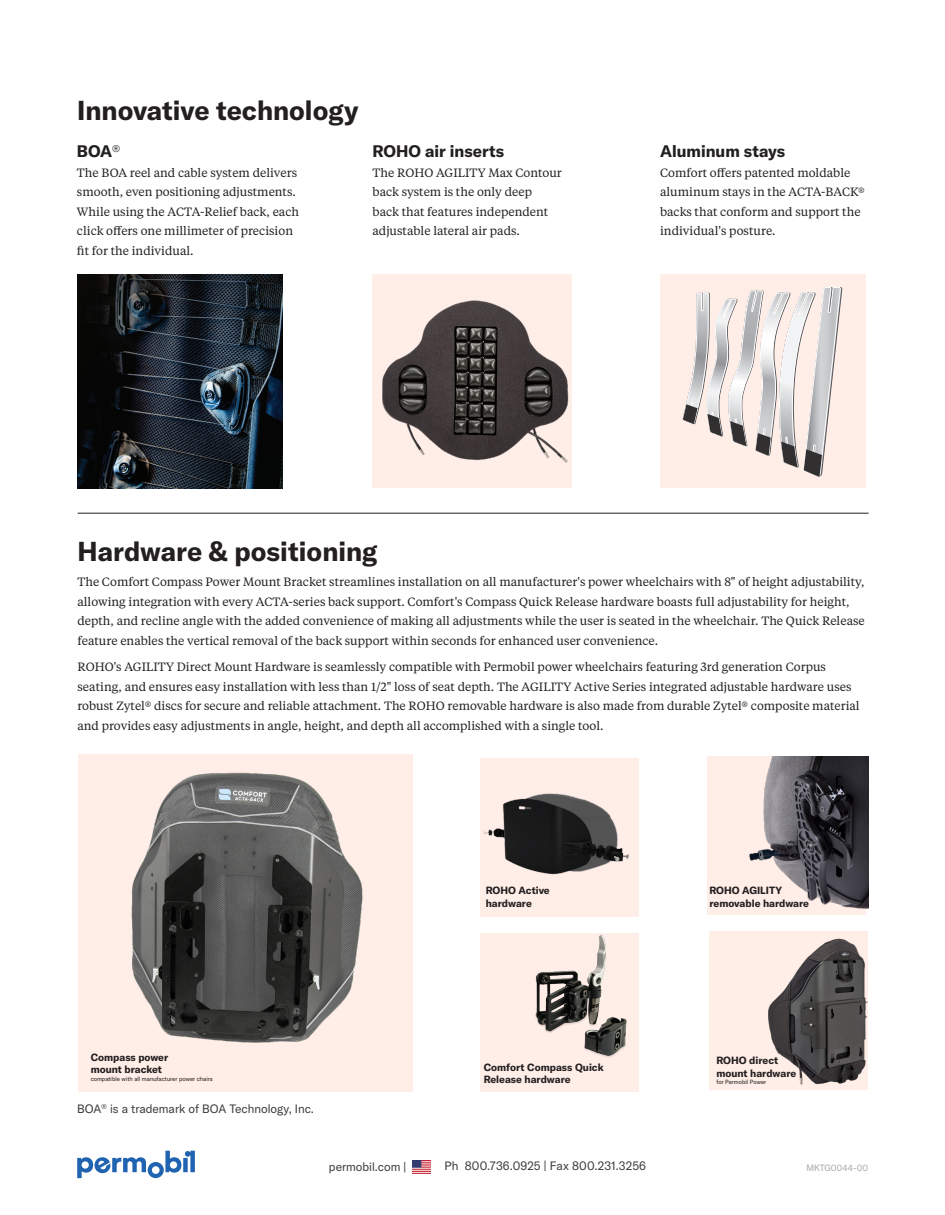
<style>
.page{position:relative;width:945px;height:1215px;background:#fff}
.page>*{position:absolute;margin:0;border:0;box-sizing:border-box;transform-origin:0 0}
.t1{font:700 27px "GT America";color:#231f20}
.Sub_Header{font:700 16.5px "GT America";color:#231f20}
.Body_Copy{font:12px/19.5px "Tiempos Text";color:#231f20}
.t2{font:12px "GT America";color:#3e3e3f}
.Sub_Header-2{font:700 10.35px/12.9px "GT America";color:#231f20}
.t3{font:9px "GT America";color:#a8a9ad}
.Sub_Header-3{font:6px "GT America";color:#231f20}
</style>
<div class="page">
<img style="left:413px;top:1161px;width:18px;height:12px">
<svg style="left:77px;top:1151px;width:118px;height:27px"></svg>
<div style="left:78px;top:754px;width:335px;height:337px;background:#ffede7"></div>
<div style="left:373px;top:274px;width:199px;height:214px;background:#ffede7"></div>
<div style="left:660px;top:274px;width:205px;height:214px;background:#ffede7"></div>
<hr style="left:78px;top:513px;width:791px;height:1px;background:#231f20">
<img style="left:131px;top:772px;width:232px;height:271px">
<div style="left:480px;top:758px;width:159px;height:159px;background:#ffede7"></div>
<div style="left:480px;top:933px;width:159px;height:158px;background:#ffede7"></div>
<div style="left:707px;top:757px;width:159px;height:158px;background:#ffede7"></div>
<div style="left:709px;top:931px;width:159px;height:159px;background:#ffede7"></div>
<svg style="left:683px;top:287px;width:159px;height:190px"></svg>
<img style="left:749px;top:757px;width:120px;height:152px">
<img style="left:535px;top:935px;width:92px;height:122px">
<img style="left:78px;top:274px;width:204px;height:214px">
<img style="left:382px;top:300px;width:187px;height:163px">
<img style="left:483px;top:793px;width:146px;height:82px">
<img style="left:768px;top:938px;width:100px;height:147px">
<p class="t1" style="left:77px;top:93px;width:283px">Innovative technology</p>
<p class="Sub_Header" style="left:77px;top:141px;width:45px">BOA<sup>®</sup></p>
<p class="Body_Copy" style="left:77px;top:162px;width:224px">The BOA reel and cable system delivers smooth, even positioning adjustments.<br>While using the ACTA-Relief back, each click offers one millimeter of precision fit for the individual.</p>
<p class="Sub_Header" style="left:373px;top:141px;width:133px">ROHO air inserts</p>
<p class="Body_Copy" style="left:373px;top:162px;width:191px">The ROHO AGILITY Max Contour back system is the only deep<br>back that features independent adjustable lateral air pads.</p>
<p class="Sub_Header" style="left:660px;top:141px;width:126px">Aluminum stays</p>
<p class="Body_Copy" style="left:660px;top:162px;width:206px">Comfort offers patented moldable aluminum stays in the ACTA-BACK® backs that conform and support the individual's posture.</p>
<p class="t1" style="left:78px;top:534px;width:301px">Hardware &amp; positioning</p>
<p class="Body_Copy" style="left:77px;top:572px;width:789px">The Comfort Compass Power Mount Bracket streamlines installation on all manufacturer's power wheelchairs with 8" of height adjustability, allowing integration with every ACTA-series back support. Comfort's Compass Quick Release hardware boasts full adjustability for height, depth, and recline angle with the added convenience of making all adjustments while the user is seated in the wheelchair. The Quick Release feature enables the vertical removal of the back support within seconds for enhanced user convenience.</p>
<p class="Body_Copy" style="left:77px;top:656px;width:784px">ROHO's AGILITY Direct Mount Hardware is seamlessly compatible with Permobil power wheelchairs featuring 3rd generation Corpus seating, and ensures easy installation with less than 1/2" loss of seat depth. The AGILITY Active Series integrated adjustable hardware uses robust Zytel® discs for secure and reliable attachment. The ROHO removable hardware is also made from durable Zytel® composite material and provides easy adjustments in angle, height, and depth all accomplished with a single tool.</p>
<p class="Sub_Header-2" style="left:486px;top:884px;width:66px">ROHO Active</p>
<p class="Sub_Header-2" style="left:486px;top:896px;width:48px">hardware</p>
<p class="Sub_Header-2" style="left:709px;top:884px;width:74px">ROHO AGILITY</p>
<p class="Sub_Header-2" style="left:709px;top:896px;width:101px">removable hardware</p>
<p class="Sub_Header-2" style="left:91px;top:1050px;width:79px">Compass power mount bracket</p>
<p class="Sub_Header-3" style="left:91px;top:1075px;width:124px">compatible with all manufacturer power chairs</p>
<p class="t2" style="left:77px;top:1101px;width:238px">BOA<sup>®</sup> is a trademark of BOA Technology, Inc.</p>
<p class="Sub_Header-2" style="left:484px;top:1060px;width:122px">Comfort Compass Quick<br>Release hardware</p>
<p class="Sub_Header-2" style="left:716px;top:1053px;width:63px">ROHO direct</p>
<p class="Sub_Header-2" style="left:716px;top:1066px;width:81px">mount hardware</p>
<p class="Sub_Header-3" style="left:716px;top:1078px;width:51px">for Permobil Power</p>
<p class="t2" style="left:329px;top:1159px;width:79px">permobil.com |</p>
<p class="t2" style="left:445px;top:1159px;width:203px">Ph 800.736.0925 | Fax 800.231.3256</p>
<p class="t3" style="left:806px;top:1162px;width:63px">MKTG0044-00</p>
</div>
